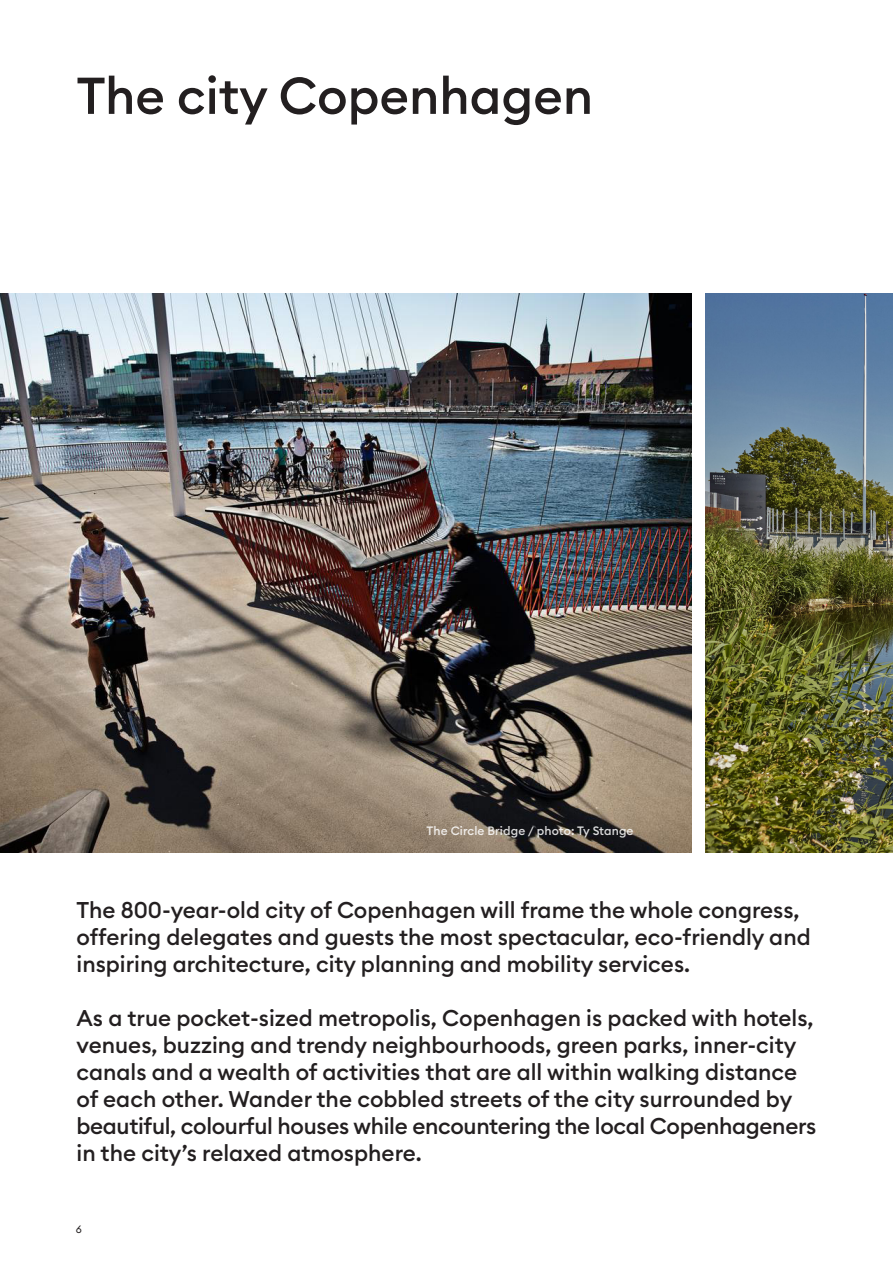
<style>
.page{position:relative;width:893px;height:1263px;background:#fff}
.page>*{position:absolute;margin:0;border:0;box-sizing:border-box;transform-origin:0 0}
.Header_1_vers22{font:500 51px "Euclid Circular B";color:#231f20}
.Manchet_Euclid{font:500 22.5px/27px "Euclid Circular B";color:#231f20}
.t1{font:500 12px "Euclid Circular B";letter-spacing:.01em;color:#fff}
.t2{font:10.5px "Euclid Circular B";color:#231f20}
</style>
<div class="page">
<img style="left:705px;top:293px;width:188px;height:559px">
<img style="left:0;top:293px;width:691px;height:559px">
<p class="Header_1_vers22" style="left:77px;top:63px;width:518px">The city Copenhagen</p>
<p class="t1" style="left:427px;top:823px;width:208px">The Circle Bridge / photo: Ty Stange</p>
<p class="Manchet_Euclid" style="left:77px;top:896px;width:736px">The 800-year-old city of Copenhagen will frame the whole congress, offering delegates and guests the most spectacular, eco-friendly and inspiring architecture, city planning and mobility services.</p>
<p class="Manchet_Euclid" style="left:77px;top:1004px;width:741px">As a true pocket-sized metropolis, Copenhagen is packed with hotels, venues, buzzing and trendy neighbourhoods, green parks, inner-city canals and a wealth of activities that are all within walking distance of each other. Wander the cobbled streets of the city surrounded by beautiful, colourful houses while encountering the local Copenhageners in the city’s relaxed atmosphere.</p>
<p class="t2" style="left:76px;top:1223px;width:8px">6</p>
</div>
